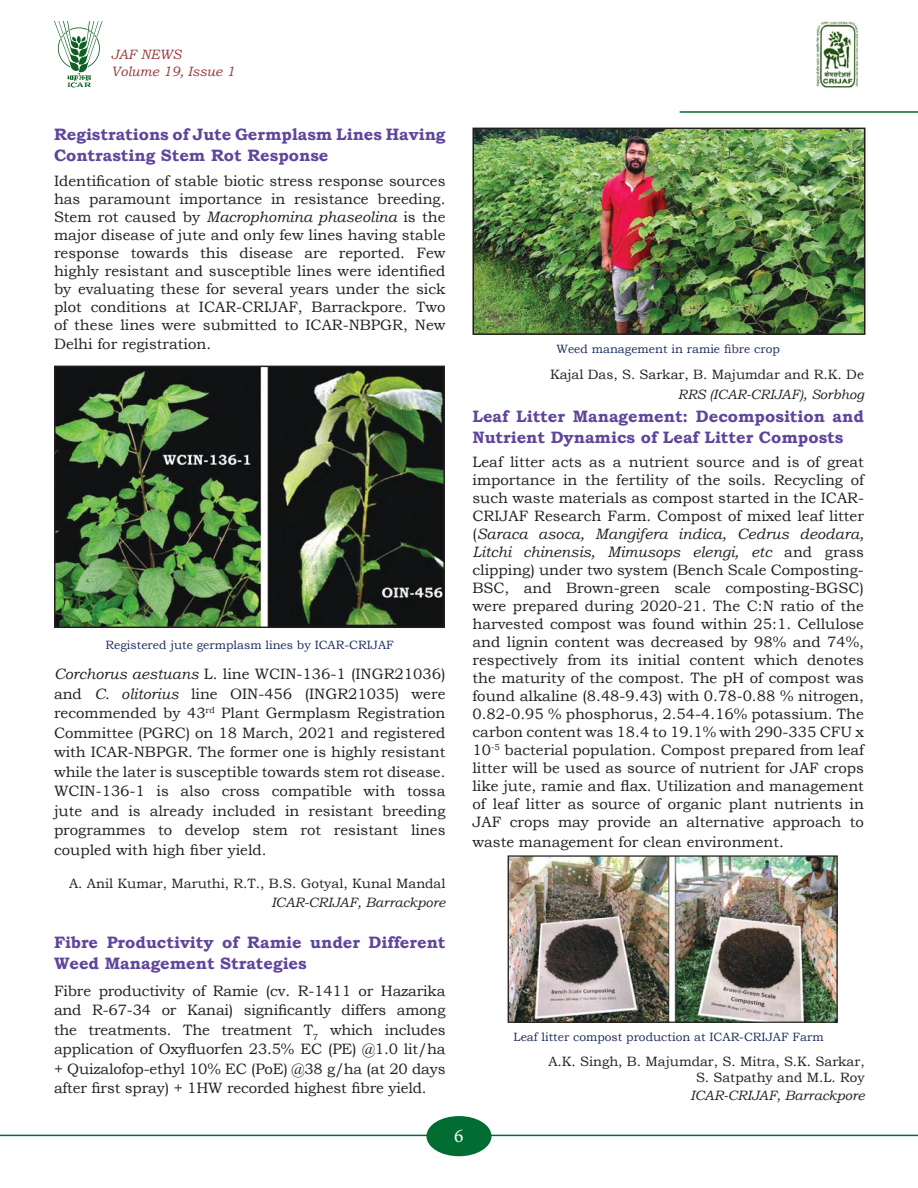
<style>
.page{position:relative;width:918px;height:1188px;background:#fff}
.page>*{position:absolute;margin:0;border:0;box-sizing:border-box;transform-origin:0 0}
.t1{font:19.5px "Minion Pro";color:#fff}
.t2{font:700 16.5px/21px "Bookman Old Style";color:#60459c}
.t3{font:15px/18px "Bookman Old Style";color:#241f1f;text-align:justify}
.t4{font:13.5px/16.5px "Bookman Old Style";color:#241f1f;text-align:right}
.t5{font:italic 13.5px "Bookman Old Style";color:#241f1f}
.t6{font:italic 13.5px/16.2px "Bookman Old Style";color:#943634}
.t7{font:12px "Bookman Old Style";color:#1c2c5f}
.s1{font-style:italic}
</style>
<div class="page">
<div style="left:426px;top:1116px;width:66px;height:40px;background:#016d33;border-radius:50%"></div>
<hr style="left:483px;top:1135px;width:435px;height:1px;background:#016d33">
<hr style="left:0;top:1135px;width:435px;height:1px;background:#016d33">
<svg style="left:54px;top:22px;width:49px;height:66px"></svg>
<img style="left:816px;top:21px;width:42px;height:67px">
<hr style="left:680px;top:111px;width:238px;height:2px;background:#016d33">
<img style="left:57px;top:369px;width:385px;height:256px">
<div style="left:54px;top:366px;width:391px;height:262px;border:2px solid #241f1f"></div>
<img style="left:475px;top:131px;width:388px;height:201px">
<div style="left:472px;top:128px;width:394px;height:207px;border:2px solid #241f1f"></div>
<img style="left:510px;top:857px;width:326px;height:164px">
<div style="left:508px;top:855px;width:330px;height:168px;border:1px solid #241f1f"></div>
<p class="t6" style="left:111px;top:46px;width:125px">JAF NEWS<br>Volume 19, Issue 1</p>
<p class="t2" style="left:54px;top:124px;width:393px">Registrations of Jute Germplasm Lines Having<br>Contrasting Stem Rot Response</p>
<p class="t3" style="left:54px;top:172px;width:393px">Identification of stable biotic stress response sources has paramount importance in resistance breeding.<br>Stem rot caused by <span class="s1">Macrophomina phaseolina</span> is the major disease of jute and only few lines having stable response towards this disease are reported. Few highly resistant and susceptible lines were identified by evaluating these for several years under the sick plot conditions at ICAR-CRIJAF, Barrackpore. Two of these lines were submitted to ICAR-NBPGR, New</p>
<p class="t3" style="left:54px;top:335px;width:159px">Delhi for registration.</p>
<p class="t7" style="left:106px;top:637px;width:290px">Registered jute germplasm lines by ICAR-CRIJAF</p>
<p class="t3" style="left:54px;top:664px;width:393px;line-height:19.5px"><span class="s1">Corchorus aestuans</span> L. line WCIN-136-1 (INGR21036) and <span class="s1">C. olitorius</span> line OIN-456 (INGR21035) were recommended by 43<sup>rd</sup> Plant Germplasm Registration Committee (PGRC) on 18 March, 2021 and registered with ICAR-NBPGR. The former one is highly resistant while the later is susceptible towards stem rot disease.<br>WCIN-136-1 is also cross compatible with tossa jute and is already included in resistant breeding programmes to develop stem rot resistant lines coupled with high fiber yield.</p>
<p class="t4" style="left:69px;top:875px;width:378px">A. Anil Kumar, Maruthi, R.T., B.S. Gotyal, Kunal Mandal</p>
<p class="t5" style="left:271px;top:893px;width:176px">ICAR-CRIJAF, Barrackpore</p>
<p class="t2" style="left:54px;top:932px;width:393px">Fibre Productivity of Ramie under Different<br>Weed Management Strategies</p>
<p class="t3" style="left:54px;top:981px;width:393px;line-height:19.5px">Fibre productivity of Ramie (cv. R-1411 or Hazarika and R-67-34 or Kanai) significantly differs among the treatments. The treatment T<sub>7</sub> which includes application of Oxyfluorfen 23.5% EC (PE) @1.0 lit/ha + Quizalofop-ethyl 10% EC (PoE) @38 g/ha (at 20 days after first spray) + 1HW recorded highest fibre yield.</p>
<p class="t7" style="left:557px;top:341px;width:225px">Weed management in ramie fibre crop</p>
<p class="t4" style="left:550px;top:367px;width:316px">Kajal Das, S. Sarkar, B. Majumdar and R.K. De</p>
<p class="t5" style="left:678px;top:385px;width:188px">RRS (ICAR-CRIJAF), Sorbhog</p>
<p class="t2" style="left:472px;top:405px;width:393px">Leaf Litter Management: Decomposition and<br>Nutrient Dynamics of Leaf Litter Composts</p>
<p class="t3" style="left:472px;top:453px;width:393px">Leaf litter acts as a nutrient source and is of great importance in the fertility of the soils. Recycling of such waste materials as compost started in the ICAR-CRIJAF Research Farm. Compost of mixed leaf litter (<span class="s1">Saraca asoca, Mangifera indica, Cedrus deodara, Litchi chinensis, Mimusops elengi, etc</span> and grass clipping) under two system (Bench Scale Composting-BSC, and Brown-green scale composting-BGSC) were prepared during 2020-21. The C:N ratio of the harvested compost was found within 25:1. Cellulose and lignin content was decreased by 98% and 74%, respectively from its initial content which denotes the maturity of the compost. The pH of compost was found alkaline (8.48-9.43) with 0.78-0.88 % nitrogen, 0.82-0.95 % phosphorus, 2.54-4.16% potassium. The carbon content was 18.4 to 19.1% with 290-335 CFU x 10<sup>-5</sup> bacterial population. Compost prepared from leaf litter will be used as source of nutrient for JAF crops like jute, ramie and flax. Utilization and management of leaf litter as source of organic plant nutrients in JAF crops may provide an alternative approach to</p>
<p class="t3" style="left:472px;top:833px;width:313px">waste management for clean environment.</p>
<p class="t7" style="left:513px;top:1029px;width:312px">Leaf litter compost production at ICAR-CRIJAF Farm</p>
<p class="t4" style="left:548px;top:1053px;width:318px">A.K. Singh, B. Majumdar, S. Mitra, S.K. Sarkar,<br>S. Satpathy and M.L. Roy</p>
<p class="t5" style="left:691px;top:1086px;width:176px">ICAR-CRIJAF, Barrackpore</p>
<h1 class="t1" style="left:454px;top:1123px;width:11px">6</h1>
</div>
